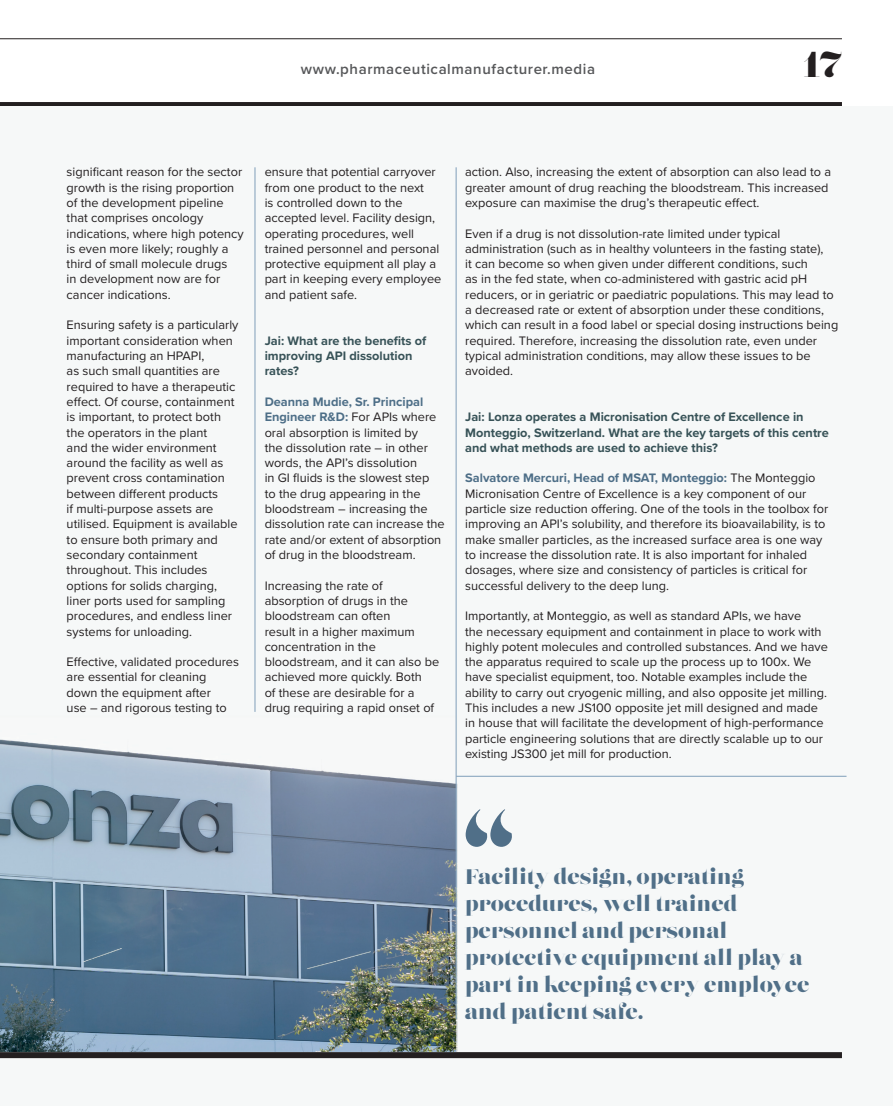
<style>
.page{position:relative;width:893px;height:1106px;background:#fff}
.page>*{position:absolute;margin:0;border:0;box-sizing:border-box;transform-origin:0 0}
.t1{font:36px "Lust Didone";color:#231f20}
.t2{font:21px/27px "Lust Display Didone";color:#506f88}
.t3{font:600 15px "Proxima Nova";letter-spacing:.04em;color:#57585a}
.t4{font:12.75px/15.3px "Proxima Nova";color:#231f20}
.t5{font:700 12.75px/15.3px "Proxima Nova";color:#375257}
.s1{font-weight:700;color:#4d6e87}
</style>
<div class="page">
<hr style="left:0;top:38px;width:842px;height:1px;background:#231f20">
<hr style="left:0;top:102px;width:842px;height:4px;background:#231f20">
<div style="left:0;top:107px;width:893px;height:999px;background:#f6f8f8"></div>
<hr style="left:255px;top:167px;width:1px;height:545px;background:#7f9eb9">
<svg style="left:0;top:716px;width:458px;height:336px"></svg>
<div style="left:0;top:1052px;width:842px;height:6px;background:#231f20"></div>
<hr style="left:456px;top:167px;width:1px;height:852px;background:#7f9eb9">
<hr style="left:456px;top:776px;width:390px;height:1px;background:#7f9eb9">
<svg style="left:466px;top:809px;width:46px;height:37px"></svg>
<p class="t3" style="left:301px;top:57px;width:296px">www.pharmaceuticalmanufacturer.media</p>
<h1 class="t1" style="left:804px;top:42px;width:40px">17</h1>
<p class="t4" style="left:67px;top:164px;width:179px">significant reason for the sector growth is the rising proportion of the development pipeline that comprises oncology indications, where high potency is even more likely; roughly a third of small molecule drugs<br>in development now are for cancer indications.</p>
<p class="t4" style="left:67px;top:317px;width:173px">Ensuring safety is a particularly important consideration when manufacturing an HPAPI,<br>as such small quantities are required to have a therapeutic effect. Of course, containment is important, to protect both the operators in the plant<br>and the wider environment around the facility as well as prevent cross contamination between different products<br>if multi-purpose assets are utilised. Equipment is available to ensure both primary and secondary containment throughout. This includes options for solids charging, liner ports used for sampling procedures, and endless liner systems for unloading.</p>
<p class="t4" style="left:67px;top:653px;width:174px">Effective, validated procedures are essential for cleaning down the equipment after<br>use – and rigorous testing to</p>
<p class="t4" style="left:265px;top:164px;width:178px">ensure that potential carryover from one product to the next<br>is controlled down to the accepted level. Facility design, operating procedures, well trained personnel and personal protective equipment all play a part in keeping every employee and patient safe.</p>
<p class="t5" style="left:265px;top:332px;width:163px">Jai: What are the benefits of improving API dissolution rates?</p>
<p class="t4" style="left:265px;top:393px;width:182px"><span class="s1">Deanna Mudie, Sr. Principal<br>Engineer R&amp;D:</span> For APIs where oral absorption is limited by<br>the dissolution rate – in other words, the API’s dissolution<br>in GI fluids is the slowest step<br>to the drug appearing in the bloodstream – increasing the dissolution rate can increase the rate and/or extent of absorption of drug in the bloodstream.</p>
<p class="t4" style="left:265px;top:577px;width:176px">Increasing the rate of absorption of drugs in the bloodstream can often<br>result in a higher maximum concentration in the bloodstream, and it can also be achieved more quickly. Both<br>of these are desirable for a drug requiring a rapid onset of</p>
<p class="t4" style="left:465px;top:164px;width:367px">action. Also, increasing the extent of absorption can also lead to a greater amount of drug reaching the bloodstream. This increased exposure can maximise the drug’s therapeutic effect.</p>
<p class="t4" style="left:465px;top:225px;width:375px">Even if a drug is not dissolution-rate limited under typical administration (such as in healthy volunteers in the fasting state),<br>it can become so when given under different conditions, such<br>as in the fed state, when co-administered with gastric acid pH reducers, or in geriatric or paediatric populations. This may lead to a decreased rate or extent of absorption under these conditions, which can result in a food label or special dosing instructions being required. Therefore, increasing the dissolution rate, even under typical administration conditions, may allow these issues to be avoided.</p>
<p class="t5" style="left:465px;top:409px;width:365px">Jai: Lonza operates a Micronisation Centre of Excellence in<br>Monteggio, Switzerland. What are the key targets of this centre and what methods are used to achieve this?</p>
<p class="t4" style="left:465px;top:470px;width:364px"><span class="s1">Salvatore Mercuri, Head of MSAT, Monteggio:</span> The Monteggio Micronisation Centre of Excellence is a key component of our particle size reduction offering. One of the tools in the toolbox for improving an API’s solubility, and therefore its bioavailability, is to make smaller particles, as the increased surface area is one way to increase the dissolution rate. It is also important for inhaled dosages, where size and consistency of particles is critical for successful delivery to the deep lung.</p>
<p class="t4" style="left:465px;top:607px;width:364px">Importantly, at Monteggio, as well as standard APIs, we have<br>the necessary equipment and containment in place to work with highly potent molecules and controlled substances. And we have the apparatus required to scale up the process up to 100x. We have specialist equipment, too. Notable examples include the ability to carry out cryogenic milling, and also opposite jet milling.<br>This includes a new JS100 opposite jet mill designed and made in house that will facilitate the development of high-performance particle engineering solutions that are directly scalable up to our existing JS300 jet mill for production.</p>
<h2 class="t2" style="left:465px;top:863px;width:346px">Facility design, operating procedures, well trained personnel and personal protective equipment all play a part in keeping every employee and patient safe.</h2>
</div>
